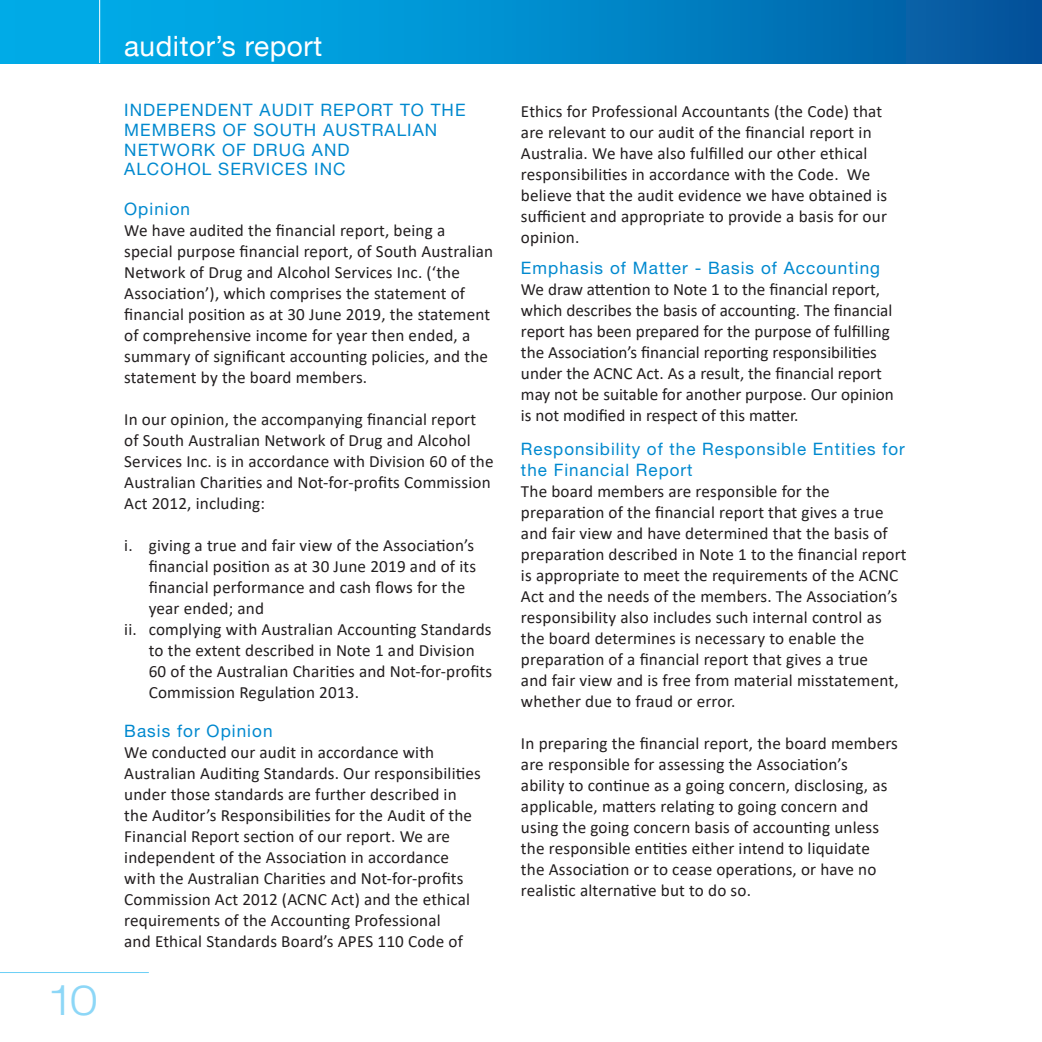
<style>
.page{position:relative;width:1042px;height:1042px;background:#fff}
.page>*{position:absolute;margin:0;border:0;box-sizing:border-box;transform-origin:0 0}
.t1{font:300 expanded 42px "Helvetica Neue";color:#8dd7f7}
.t2{font:28px "Helvetica Neue";letter-spacing:.02em;color:#fff}
.t3{font:17.15px/21px "Calibri";letter-spacing:.01em;color:#231f20}
.t4{font:17.15px/19.8px "Helvetica Neue LT Std";letter-spacing:.06em;color:#0089cf}
</style>
<div class="page">
<div style="left:0;top:0;width:1042px;height:63px;background:linear-gradient(to right,#00b9f3,#035aa1)"></div>
<hr style="left:99px;top:0;width:1px;height:63px;background:#fff">
<hr style="left:0;top:972px;width:149px;height:1px;background:#6bcff6">
<h1 class="t1" style="left:51px;top:975px;width:48px">10</h1>
<h2 class="t2" style="left:124px;top:26px;width:200px">auditor’s report</h2>
<p class="t4" style="left:124px;top:100px;width:343px">INDEPENDENT AUDIT REPORT TO THE<br>MEMBERS OF SOUTH AUSTRALIAN<br>NETWORK OF DRUG AND<br>ALCOHOL SERVICES INC</p>
<p class="t4" style="left:124px;top:199px;width:67px">Opinion</p>
<p class="t3" style="left:124px;top:219px;width:370px">We have audited the financial report, being a special purpose financial report, of South Australian Network of Drug and Alcohol Services Inc. (‘the Association’), which comprises the statement of financial position as at 30 June 2019, the statement of comprehensive income for year then ended, a summary of significant accounting policies, and the statement by the board members.</p>
<p class="t3" style="left:124px;top:408px;width:371px">In our opinion, the accompanying financial report of South Australian Network of Drug and Alcohol Services Inc. is in accordance with Division 60 of the Australian Charities and Not-for-profits Commission Act 2012, including:</p>
<p class="t3" style="left:124px;top:534px;width:351px">i. giving a true and fair view of the Association’s</p>
<p class="t3" style="left:149px;top:555px;width:329px">financial position as at 30 June 2019 and of its</p>
<p class="t3" style="left:149px;top:576px;width:318px">financial performance and cash flows for the</p>
<p class="t3" style="left:149px;top:597px;width:117px">year ended; and</p>
<p class="t3" style="left:124px;top:618px;width:369px">ii. complying with Australian Accounting Standards</p>
<p class="t3" style="left:149px;top:639px;width:327px">to the extent described in Note 1 and Division</p>
<p class="t3" style="left:149px;top:660px;width:345px">60 of the Australian Charities and Not-for-profits</p>
<p class="t3" style="left:149px;top:681px;width:212px">Commission Regulation 2013.</p>
<p class="t4" style="left:124px;top:721px;width:150px">Basis for Opinion</p>
<p class="t3" style="left:124px;top:741px;width:358px">We conducted our audit in accordance with Australian Auditing Standards. Our responsibilities under those standards are further described in the Auditor’s Responsibilities for the Audit of the Financial Report section of our report. We are independent of the Association in accordance with the Australian Charities and Not-for-profits Commission Act 2012 (ACNC Act) and the ethical requirements of the Accounting Professional<br>and Ethical Standards Board’s APES 110 Code of</p>
<p class="t3" style="left:521px;top:100px;width:368px">Ethics for Professional Accountants (the Code) that are relevant to our audit of the financial report in Australia. We have also fulfilled our other ethical responsibilities in accordance with the Code. We believe that the audit evidence we have obtained is sufficient and appropriate to provide a basis for our opinion.</p>
<p class="t4" style="left:521px;top:258px;width:361px">Emphasis of Matter - Basis of Accounting</p>
<p class="t3" style="left:521px;top:278px;width:374px">We draw attention to Note 1 to the financial report, which describes the basis of accounting. The financial report has been prepared for the purpose of fulfilling the Association’s financial reporting responsibilities under the ACNC Act. As a result, the financial report may not be suitable for another purpose. Our opinion is not modified in respect of this matter.</p>
<p class="t4" style="left:521px;top:438px;width:385px;line-height:21px">Responsibility of the Responsible Entities for the Financial Report</p>
<p class="t3" style="left:521px;top:480px;width:387px">The board members are responsible for the preparation of the financial report that gives a true and fair view and have determined that the basis of preparation described in Note 1 to the financial report is appropriate to meet the requirements of the ACNC Act and the needs of the members. The Association’s responsibility also includes such internal control as the board determines is necessary to enable the preparation of a financial report that gives a true<br>and fair view and is free from material misstatement, whether due to fraud or error.</p>
<p class="t3" style="left:521px;top:732px;width:378px">In preparing the financial report, the board members are responsible for assessing the Association’s<br>ability to continue as a going concern, disclosing, as applicable, matters relating to going concern and using the going concern basis of accounting unless the responsible entities either intend to liquidate<br>the Association or to cease operations, or have no realistic alternative but to do so.</p>
</div>
